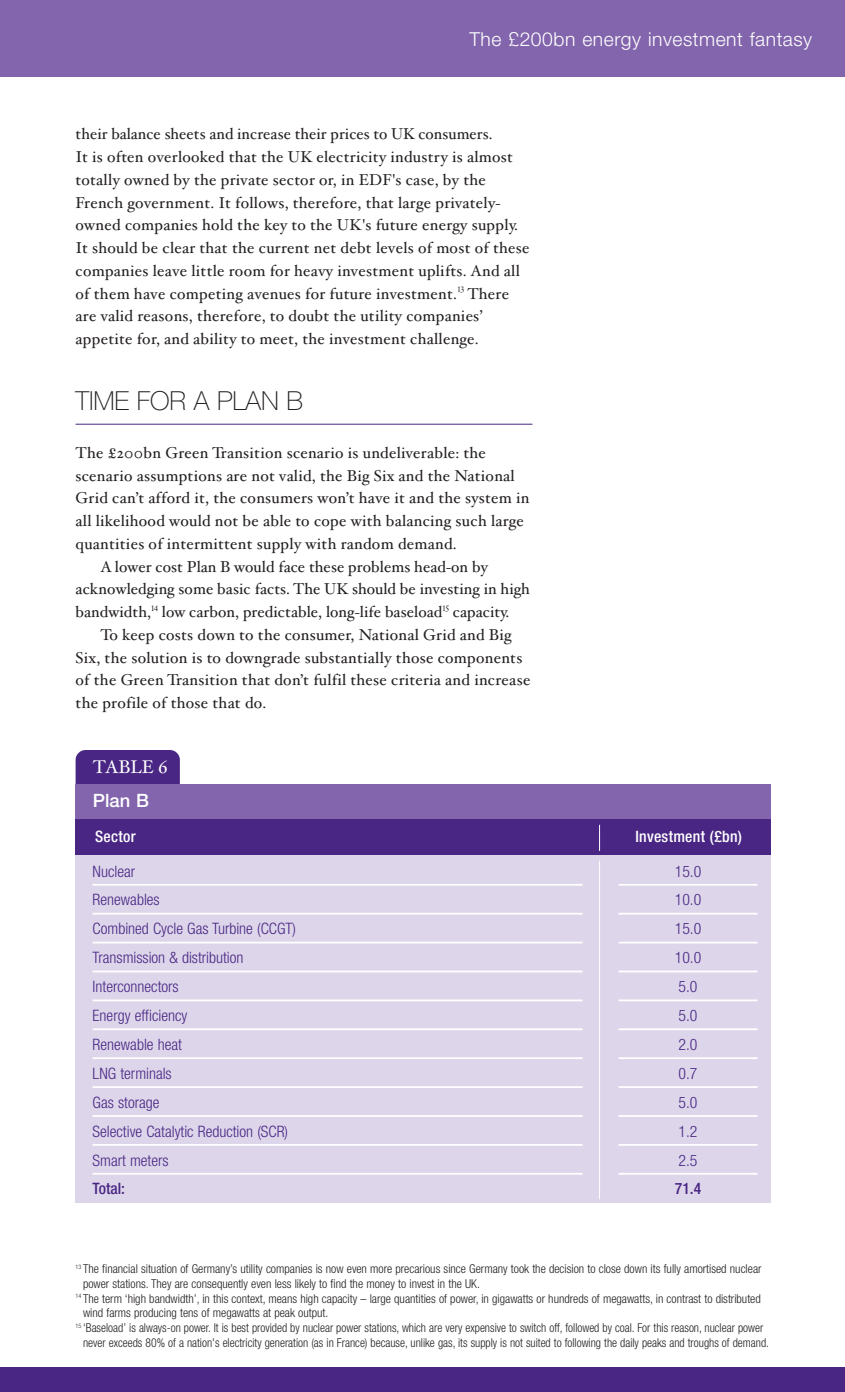
<style>
.page{position:relative;width:845px;height:1392px;background:#fff}
.page>*{position:absolute;margin:0;border:0;box-sizing:border-box;transform-origin:0 0}
.t1{font:100 26.25px "Helvetica Neue";letter-spacing:-.005em;color:#231f20}
.t2{font:300 19.25px "Helvetica Neue";letter-spacing:.03em;color:#fff}
.t3{font:18.38px "Hoefler Txt";color:#fff}
.t4{font:500 18.38px "Helvetica Neue";color:#fff}
.t5{font:15.75px/22.8px "Hoefler Txt";letter-spacing:.02em;color:#231f20}
.t6{font:300 condensed 15.75px/28.9px "Helvetica Neue";color:#492683}
.t7{font:500 condensed 15.75px "Helvetica Neue";letter-spacing:.02em;color:#fff}
.t8{font:500 condensed 15.75px "Helvetica Neue";color:#492683}
.t9{font:300 condensed 12.25px "Helvetica Neue";color:#231f20}
.t10{font:300 condensed 12.25px "Helvetica Neue";color:#231f20;scale:.95 1}
</style>
<div class="page">
<hr style="left:76px;top:424px;width:456px;height:1px;background:#492683">
<div style="left:1px;top:0;width:843px;height:77px;background:#8265ac"></div>
<div style="left:0;top:1367px;width:844px;height:24px;background:#492683"></div>
<hr style="left:0;top:0;width:1px;height:77px;background:#8265ac">
<div style="left:76px;top:750px;width:104px;height:57px;background:#492683;border-radius:10px"></div>
<div style="left:76px;top:821px;width:694px;height:382px;background:#ddd6eb"></div>
<div style="left:76px;top:783px;width:694px;height:36px;background:#8265ac"></div>
<div style="left:76px;top:819px;width:694px;height:35px;background:#492683"></div>
<svg style="left:599px;top:824px;width:1px;height:26px"></svg>
<hr style="left:599px;top:860px;width:1px;height:338px;background:#fff">
<hr style="left:93px;top:883px;width:489px;height:2px;background:#fff">
<hr style="left:93px;top:912px;width:489px;height:2px;background:#fff">
<hr style="left:93px;top:941px;width:489px;height:2px;background:#fff">
<hr style="left:93px;top:970px;width:489px;height:2px;background:#fff">
<hr style="left:93px;top:999px;width:489px;height:2px;background:#fff">
<hr style="left:93px;top:1028px;width:489px;height:2px;background:#fff">
<hr style="left:93px;top:1057px;width:489px;height:1px;background:#fff">
<hr style="left:93px;top:1086px;width:489px;height:1px;background:#fff">
<hr style="left:93px;top:1114px;width:489px;height:2px;background:#fff">
<hr style="left:93px;top:1143px;width:489px;height:2px;background:#fff">
<hr style="left:93px;top:1172px;width:489px;height:2px;background:#fff">
<hr style="left:618px;top:883px;width:139px;height:2px;background:#fff">
<hr style="left:618px;top:912px;width:139px;height:2px;background:#fff">
<hr style="left:618px;top:941px;width:139px;height:2px;background:#fff">
<hr style="left:618px;top:970px;width:139px;height:2px;background:#fff">
<hr style="left:618px;top:999px;width:139px;height:2px;background:#fff">
<hr style="left:618px;top:1028px;width:139px;height:2px;background:#fff">
<hr style="left:618px;top:1057px;width:139px;height:1px;background:#fff">
<hr style="left:618px;top:1086px;width:139px;height:1px;background:#fff">
<hr style="left:618px;top:1114px;width:139px;height:2px;background:#fff">
<hr style="left:618px;top:1143px;width:139px;height:2px;background:#fff">
<hr style="left:618px;top:1172px;width:139px;height:2px;background:#fff">
<p class="t2" style="left:469px;top:32px;width:344px">The £200bn energy investment fantasy</p>
<p class="t5" style="left:76px;top:124px;width:455px">their balance sheets and increase their prices to UK consumers.<br>It is often overlooked that the UK electricity industry is almost totally owned by the private sector or, in EDF's case, by the French government. It follows, therefore, that large privately&shy;owned companies hold the key to the UK's future energy supply.<br>It should be clear that the current net debt levels of most of these companies leave little room for heavy investment uplifts. And all of them have competing avenues for future investment.<sup>13</sup> There are valid reasons, therefore, to doubt the utility companies’ appetite for, and ability to meet, the investment challenge.</p>
<h1 class="t1" style="left:76px;top:391px;width:229px">TIME FOR A PLAN B</h1>
<p class="t5" style="left:76px;top:443px;width:412px">The £200bn Green Transition scenario is undeliverable: the</p>
<p class="t5" style="left:76px;top:465px;width:440px">scenario assumptions are not valid, the Big Six and the National</p>
<p class="t5" style="left:76px;top:488px;width:455px">Grid can’t afford it, the consumers won’t have it and the system in</p>
<p class="t5" style="left:76px;top:511px;width:449px">all likelihood would not be able to cope with balancing such large</p>
<p class="t5" style="left:76px;top:534px;width:382px">quantities of intermittent supply with random demand.</p>
<p class="t5" style="left:100px;top:556px;width:389px">A lower cost Plan B would face these problems head-on by</p>
<p class="t5" style="left:76px;top:579px;width:455px">acknowledging some basic facts. The UK should be investing in high</p>
<p class="t5" style="left:76px;top:602px;width:435px">bandwidth,<sup>14</sup> low carbon, predictable, long-life baseload<sup>15</sup> capacity.</p>
<p class="t5" style="left:100px;top:625px;width:412px">To keep costs down to the consumer, National Grid and Big</p>
<p class="t5" style="left:76px;top:647px;width:448px">Six, the solution is to downgrade substantially those components</p>
<p class="t5" style="left:76px;top:670px;width:456px">of the Green Transition that don’t fulfil these criteria and increase</p>
<p class="t5" style="left:76px;top:693px;width:192px">the profile of those that do.</p>
<p class="t3" style="left:93px;top:759px;width:76px">TABLE 6</p>
<p class="t4" style="left:93px;top:793px;width:57px">Plan B</p>
<p class="t7" style="left:95px;top:830px;width:42px">Sector</p>
<p class="t6" style="left:93px;top:857px;width:205px">Nuclear<br>Renewables<br>Combined Cycle Gas Turbine (CCGT)<br>Transmission &amp; distribution<br>Interconnectors<br>Energy efficiency<br>Renewable heat<br>LNG terminals<br>Gas storage<br>Selective Catalytic Reduction (SCR)<br>Smart meters</p>
<p class="t8" style="left:93px;top:1183px;width:34px">Total:</p>
<p class="t7" style="left:635px;top:830px;width:108px">Investment (£bn)</p>
<p class="t6" style="left:674px;top:857px;width:28px">15.0<br>10.0<br>15.0<br>10.0<br>5.0<br>5.0<br>2.0<br>0.7<br>5.0<br>1.2<br>2.5</p>
<p class="t8" style="left:674px;top:1183px;width:28px">71.4</p>
<p class="t9" style="left:76px;top:1264px;width:687px"><sup>13</sup> The financial situation of Germany’s utility companies is now even more precarious since Germany took the decision to close down its fully amortised nuclear</p>
<p class="t9" style="left:83px;top:1279px;width:398px">power stations. They are consequently even less likely to find the money to invest in the UK.</p>
<p class="t9" style="left:76px;top:1293px;width:686px"><sup>14</sup> The term ‘high bandwidth’, in this context, means high capacity – large quantities of power, in gigawatts or hundreds of megawatts, in contrast to distributed</p>
<p class="t9" style="left:83px;top:1308px;width:247px">wind farms producing tens of megawatts at peak output.</p>
<p class="t10" style="left:76px;top:1323px;width:725px"><sup>15</sup> ‘Baseload’ is always-on power. It is best provided by nuclear power stations, which are very expensive to switch off, followed by coal. For this reason, nuclear power</p>
<p class="t10" style="left:83px;top:1337px;width:723px">never exceeds 80% of a nation's electricity generation (as in France) because, unlike gas, its supply is not suited to following the daily peaks and troughs of demand.</p>
</div>
